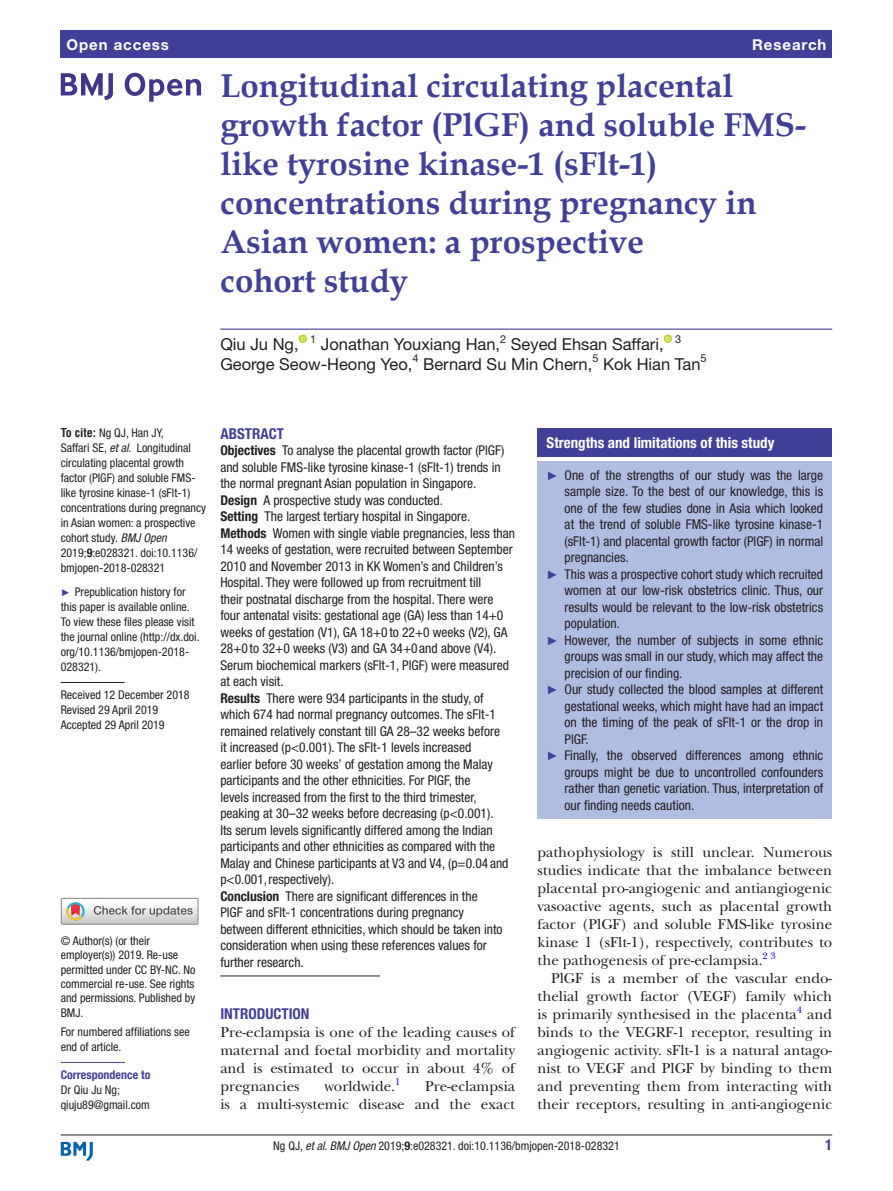
<style>
.page{position:relative;width:893px;height:1191px;background:#fff}
.page>*{position:absolute;margin:0;border:0;box-sizing:border-box;transform-origin:0 0}
.t1{font:700 33px/39px "Book Antiqua";color:#414099}
.t2{font:16.5px "Helvetica Neue LT Std";color:#231f20}
.t3{font:15px/18px "New Baskerville";color:#231f20;text-align:justify}
.t4{font:700 condensed 15px "Helvetica Neue LT Std";color:#fff}
.t5{font:700 condensed 15px "Helvetica Neue LT Std";color:#414099}
.t6{font:700 15px "Helvetica Neue LT Std";letter-spacing:.065em;color:#fff}
.t7{font:condensed 13.5px/16.5px "Helvetica Neue LT Std";color:#231f20}
.t8{font:condensed 12px/15px "Helvetica Neue LT Std";color:#231f20}
.t9{font:700 condensed 12px "Helvetica Neue LT Std";color:#414099}
.t10{font:10.95px "Helvetica Neue LT Std";color:#231f20}
.t11{font:9.9px "New Baskerville";color:#00f}
.s1{font-family:"Helvetica LT Std";font-weight:700}
.s2{font-style:italic}
.s3{font-weight:700}
.s4{font-family:"Arial";font-stretch:normal;font-size:9.75px;color:#414099}
.s5{font-family:"Arial";font-stretch:normal;font-size:12px;color:#414099}
</style>
<div class="page">
<hr style="left:61px;top:1134px;width:771px;height:1px;background:#231f20">
<svg style="left:61px;top:1141px;width:32px;height:19px"></svg>
<div style="left:61px;top:31px;width:771px;height:27px;background:#414099"></div>
<hr style="left:220px;top:328px;width:612px;height:2px;background:#414099">
<svg style="left:299px;top:334px;width:8px;height:9px"></svg>
<svg style="left:664px;top:334px;width:8px;height:9px"></svg>
<hr style="left:61px;top:682px;width:64px;height:1px;background:#231f20">
<hr style="left:61px;top:1062px;width:64px;height:1px;background:#414099">
<svg style="left:61px;top:73px;width:52px;height:27px"></svg>
<svg style="left:125px;top:73px;width:76px;height:29px"></svg>
<div style="left:61px;top:897px;width:138px;height:27px;border:1px solid #969090"></div>
<svg style="left:61px;top:898px;width:137px;height:26px"></svg>
<hr style="left:220px;top:975px;width:160px;height:1px;background:#231f20">
<div style="left:538px;top:428px;width:294px;height:29px;background:#414099"></div>
<div style="left:538px;top:461px;width:294px;height:357px;background:#afbde1"></div>
<p class="t6" style="left:66px;top:35px;width:104px">Open access</p>
<p class="t6" style="left:752px;top:35px;width:76px">Research</p>
<h1 class="t1" style="left:220px;top:66px;width:587px">Longitudinal circulating placental growth factor (PlGF) and soluble FMS&shy;like tyrosine kinase-1 (sFlt-1) concentrations during pregnancy in<br>Asian women: a prospective<br>cohort study</h1>
<p class="t2" style="left:220px;top:335px;width:80px">Qiu Ju Ng,</p>
<p class="t10" style="left:310px;top:332px;width:8px">1</p>
<p class="t2" style="left:321px;top:335px;width:181px">Jonathan Youxiang Han,</p>
<p class="t10" style="left:500px;top:332px;width:8px">2</p>
<p class="t2" style="left:511px;top:335px;width:154px">Seyed Ehsan Saffari,</p>
<p class="t10" style="left:675px;top:332px;width:8px">3</p>
<p class="t2" style="left:220px;top:354px;width:194px">George Seow-Heong Yeo,</p>
<p class="t10" style="left:412px;top:352px;width:8px">4</p>
<p class="t2" style="left:423px;top:354px;width:171px">Bernard Su Min Chern,</p>
<p class="t10" style="left:592px;top:352px;width:8px">5</p>
<p class="t2" style="left:603px;top:354px;width:99px">Kok Hian Tan</p>
<p class="t10" style="left:701px;top:352px;width:8px">5</p>
<p class="t8" style="left:61px;top:425px;width:147px"><span class="s1">To cite:</span> Ng QJ, Han JY,<br>Saffari SE, <span class="s2">et al</span>. Longitudinal circulating placental growth factor (PlGF) and soluble FMS&shy;like tyrosine kinase-1 (sFlt-1) concentrations during pregnancy in Asian women: a prospective cohort study. <span class="s2">BMJ Open<br></span>2019;<span class="s3">9</span>:e028321. doi:10.1136/ bmjopen-2018-028321</p>
<p class="t8" style="left:61px;top:584px;width:140px"><span class="s4">►</span> Prepublication history for this paper is available online.<br>To view these files please visit the journal online (http://dx.doi. org/10.1136/bmjopen-2018-<br>028321).</p>
<p class="t8" style="left:61px;top:687px;width:130px">Received 12 December 2018<br>Revised 29 April 2019<br>Accepted 29 April 2019</p>
<p class="t8" style="left:61px;top:933px;width:136px;line-height:14.4px">© Author(s) (or their employer(s)) 2019. Re-use permitted under CC BY-NC. No commercial re-use. See rights and permissions. Published by<br>BMJ.</p>
<p class="t8" style="left:61px;top:1024px;width:130px">For numbered affiliations see end of article.</p>
<p class="t9" style="left:61px;top:1067px;width:91px">Correspondence to</p>
<p class="t8" style="left:61px;top:1082px;width:91px">Dr Qiu Ju Ng; qiuju89@gmail.com</p>
<p class="t5" style="left:220px;top:424px;width:65px">Abstract</p>
<p class="t7" style="left:220px;top:442px;width:296px"><span class="s3">Objectives</span> To analyse the placental growth factor (PlGF) and soluble FMS-like tyrosine kinase-1 (sFlt-1) trends in the normal pregnant Asian population in Singapore.<br><span class="s3">Design</span> A prospective study was conducted.<br><span class="s3">Setting</span> The largest tertiary hospital in Singapore.<br><span class="s3">Methods</span> Women with single viable pregnancies, less than 14 weeks of gestation, were recruited between September 2010 and November 2013 in KK Women’s and Children’s Hospital. They were followed up from recruitment till<br>their postnatal discharge from the hospital. There were four antenatal visits: gestational age (GA) less than 14+0 weeks of gestation (V1), GA 18+0 to 22+0 weeks (V2), GA 28+0 to 32+0 weeks (V3) and GA 34+0 and above (V4).<br>Serum biochemical markers (sFlt-1, PlGF) were measured at each visit.<br><span class="s3">Results</span> There were 934 participants in the study, of which 674 had normal pregnancy outcomes. The sFlt-1 remained relatively constant till GA 28–32 weeks before<br>it increased (p&lt;0.001). The sFlt-1 levels increased<br>earlier before 30 weeks’ of gestation among the Malay participants and the other ethnicities. For PlGF, the<br>levels increased from the first to the third trimester, peaking at 30–32 weeks before decreasing (p&lt;0.001).<br>Its serum levels significantly differed among the Indian participants and other ethnicities as compared with the Malay and Chinese participants at V3 and V4, (p=0.04 and p&lt;0.001,respectively).<br><span class="s3">Conclusion</span> There are significant differences in the<br>PlGF and sFlt-1 concentrations during pregnancy<br>between different ethnicities, which should be taken into consideration when using these references values for further research.</p>
<p class="t5" style="left:220px;top:1005px;width:91px">Introduction</p>
<p class="t3" style="left:220px;top:1023px;width:296px">Pre-eclampsia is one of the leading causes of maternal and foetal morbidity and mortality and is estimated to occur in about 4% of pregnancies</p>
<p class="t3" style="left:324px;top:1077px;width:72px">worldwide.</p>
<p class="t11" style="left:395px;top:1075px;width:7px">1</p>
<p class="t3" style="left:220px;top:1077px;width:296px;text-align:right">Pre-eclampsia<br>is a multi-systemic disease and the exact</p>
<p class="t4" style="left:547px;top:433px;width:229px">Strengths and limitations of this study</p>
<p class="t7" style="left:547px;top:466px;width:278px"><span class="s5">►</span> One of the strengths of our study was the large</p>
<p class="t7" style="left:565px;top:483px;width:260px">sample size. To the best of our knowledge, this is</p>
<p class="t7" style="left:565px;top:499px;width:260px">one of the few studies done in Asia which looked</p>
<p class="t7" style="left:565px;top:516px;width:260px">at the trend of soluble FMS-like tyrosine kinase-1</p>
<p class="t7" style="left:565px;top:532px;width:260px">(sFlt-1) and placental growth factor (PlGF) in normal</p>
<p class="t7" style="left:565px;top:549px;width:66px">pregnancies.</p>
<p class="t7" style="left:547px;top:565px;width:278px"><span class="s5">►</span> This was a prospective cohort study which recruited</p>
<p class="t7" style="left:565px;top:582px;width:260px">women at our low-risk obstetrics clinic. Thus, our</p>
<p class="t7" style="left:565px;top:598px;width:260px">results would be relevant to the low-risk obstetrics</p>
<p class="t7" style="left:565px;top:615px;width:57px">population.</p>
<p class="t7" style="left:547px;top:631px;width:278px"><span class="s5">►</span> However, the number of subjects in some ethnic</p>
<p class="t7" style="left:565px;top:648px;width:260px">groups was small in our study, which may affect the</p>
<p class="t7" style="left:565px;top:664px;width:119px">precision of our finding.</p>
<p class="t7" style="left:547px;top:681px;width:278px"><span class="s5">►</span> Our study collected the blood samples at different</p>
<p class="t7" style="left:565px;top:697px;width:260px">gestational weeks, which might have had an impact</p>
<p class="t7" style="left:565px;top:714px;width:260px">on the timing of the peak of sFlt-1 or the drop in</p>
<p class="t7" style="left:565px;top:730px;width:26px">PlGF.</p>
<p class="t7" style="left:547px;top:747px;width:278px"><span class="s5">►</span> Finally, the observed differences among ethnic</p>
<p class="t7" style="left:565px;top:763px;width:260px">groups might be due to uncontrolled confounders</p>
<p class="t7" style="left:565px;top:780px;width:260px">rather than genetic variation. Thus, interpretation of</p>
<p class="t7" style="left:565px;top:796px;width:131px">our finding needs caution.</p>
<p class="t3" style="left:538px;top:843px;width:296px">pathophysiology is still unclear. Numerous studies indicate that the imbalance between placental pro-angiogenic and antiangiogenic vasoactive agents, such as placental growth factor (PlGF) and soluble FMS-like tyrosine kinase 1 (sFlt-1), respectively, contributes to the pathogenesis of pre-eclampsia.<sup>2</sup> <sup>3</sup></p>
<p class="t3" style="left:538px;top:969px;width:296px;text-indent:14px">PlGF is a member of the vascular endo&shy;thelial growth factor (VEGF) family which is primarily synthesised in the placenta<sup>4</sup> and binds to the VEGRF-1 receptor, resulting in angiogenic activity. sFlt-1 is a natural antago&shy;nist to VEGF and PlGF by binding to them and preventing them from interacting with their receptors, resulting in anti-angiogenic</p>
<p class="t8" style="left:273px;top:1137px;width:348px">Ng QJ, <span class="s2">et al</span>. <span class="s2">BMJ Open</span> 2019;<span class="s3">9</span>:e028321. doi:10.1136/bmjopen-2018-028321</p>
<p class="t5" style="left:825px;top:1135px;width:9px">1</p>
</div>
